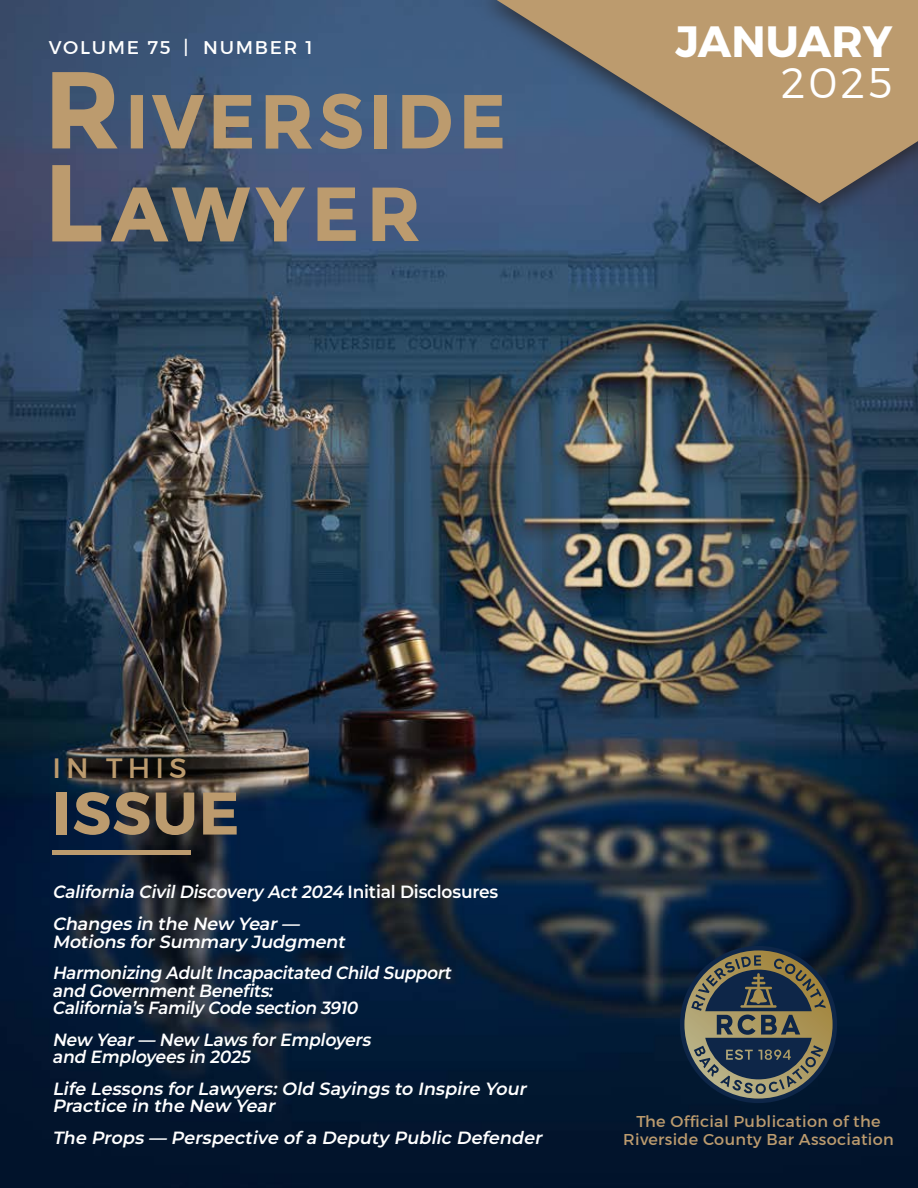
<style>
.page{position:relative;width:918px;height:1188px;background:#fff}
.page>*{position:absolute;margin:0;border:0;box-sizing:border-box;transform-origin:0 0}
.t1{font:700 60px "Montserrat";letter-spacing:.02em;color:#bc9b6e}
.t2{font:700 43.65px "Montserrat";letter-spacing:-.005em;color:#fff}
.t3{font:300 42.6px "Montserrat";color:#fff}
.t4{font:28.5px "Montserrat";letter-spacing:.18em;color:#bc9b6e}
.t5{font:18.75px "Montserrat";letter-spacing:.09em;color:#fff}
.t6{font:italic 600 17.7px/31.5px "Montserrat";letter-spacing:-.02em;color:#fff}
.t7{font:italic 600 17.7px/31.5px "Montserrat";letter-spacing:-.02em;color:#fff;scale:.96 1}
.t8{font:italic 600 17.7px/17.5px "Montserrat";letter-spacing:-.02em;color:#fff;scale:.95 1}
.t9{font:16.05px/18px "Montserrat";letter-spacing:.02em;color:#bc9b6e;text-align:center}
.s1{font-style:normal}
</style>
<div class="page">
<img style="left:0;top:0;width:918px;height:1188px">
<div style="left:472px;top:0;width:446px;height:225px;background:#231f20;opacity:.75"></div>
<svg style="left:497px;top:0;width:421px;height:203px;background:#877e72"></svg>
<svg style="left:52px;top:165px;width:49px;height:76px;background:#7e736e"></svg>
<svg style="left:52px;top:72px;width:66px;height:76px;background:#90816f"></svg>
<svg style="left:266px;top:95px;width:46px;height:54px;background:#928574"></svg>
<svg style="left:131px;top:95px;width:121px;height:53px;background:#80786f"></svg>
<svg style="left:464px;top:95px;width:39px;height:53px;background:#968875"></svg>
<div style="left:375px;top:95px;width:12px;height:53px;background:#bc9b6e"></div>
<svg style="left:318px;top:188px;width:38px;height:53px;background:#978673"></svg>
<svg style="left:373px;top:188px;width:46px;height:53px;background:#938574"></svg>
<svg style="left:402px;top:95px;width:49px;height:53px;background:#8e8476"></svg>
<svg style="left:320px;top:94px;width:42px;height:55px;background:#878077"></svg>
<svg style="left:111px;top:188px;width:194px;height:53px;background:#746f69"></svg>
<div style="left:680px;top:946px;width:157px;height:157px;background:#0e2648;border-radius:50%"></div>
<svg style="left:684px;top:950px;width:149px;height:149px"></svg>
<svg style="left:691px;top:955px;width:135px;height:139px"></svg>
<div style="left:52px;top:850px;width:139px;height:5px;background:#bc9b6e"></div>
<p class="t5" style="left:49px;top:36px;width:266px">VOLUME 75 | NUMBER 1</p>
<h2 class="t2" style="left:675px;top:14px;width:218px">JANUARY</h2>
<h3 class="t3" style="left:781px;top:57px;width:113px">2025</h3>
<h3 class="t4" style="left:52px;top:750px;width:136px">IN THIS</h3>
<h1 class="t1" style="left:52px;top:776px;width:189px">ISSUE</h1>
<p class="t7" style="left:52px;top:876px;width:466px">California CivilDiscovery Act2024 <span class="s1">I n i t i a l D i s c l o s u r e s<br></span>Changes in the New Year—</p>
<p class="t6" style="left:52px;top:925px;width:404px">Motions forSummary Judgment<br>Harmonizing AdultIncapacitated Child Support</p>
<p class="t8" style="left:52px;top:981px;width:327px">and GovernmentBenefits:<br>California’s Family Code section 3910</p>
<p class="t7" style="left:52px;top:1030px;width:337px;line-height:17.5px">New Year— New Laws forEmployers and Employees in 2025</p>
<p class="t6" style="left:52px;top:1079px;width:479px;line-height:17.5px">Life Lessons for Lawyers:Old Sayings to Inspire Your<br>Practice in the New Year</p>
<p class="t6" style="left:52px;top:1121px;width:495px">The Props — Perspective ofa Deputy Public Defender</p>
<p class="t9" style="left:623px;top:1113px;width:272px">The Official Publication of the<br>Riverside County Bar Association</p>
</div>
